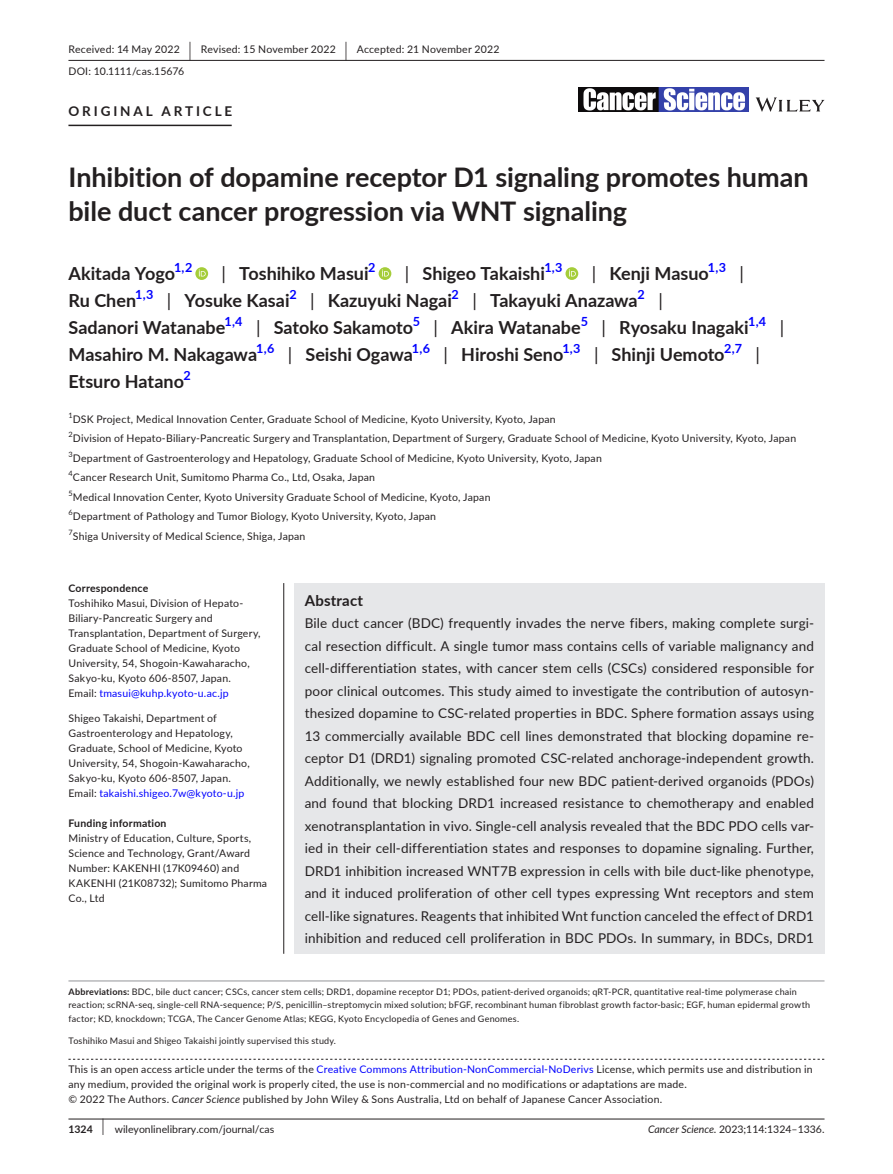
<style>
.page{position:relative;width:893px;height:1174px;background:#fff}
.page>*{position:absolute;margin:0;border:0;box-sizing:border-box;transform-origin:0 0}
.t1{font:700 27px/34.5px "Lato";letter-spacing:-.005em;color:#231f20}
.t2{font:700 18px "Lato";color:#231f20}
.t3{font:18px "Lato";color:#231f20}
.t4{font:700 15px "Lato";letter-spacing:.015em;color:#231f20}
.t5{font:13.5px/22.5px "Lato";letter-spacing:.01em;color:#231f20;text-align:justify}
.t6{font:700 13.5px "Lato";letter-spacing:.215em;color:#231f20}
.t7{font:700 12.6px "Lato";color:#00f}
.t8{font:10.5px/15px "Lato";letter-spacing:.02em;color:#231f20}
.t9{font:10.5px "Lato";color:#231f20}
.t10{font:700 10.5px "Lato";letter-spacing:.02em;color:#231f20}
.t11{font:9px/13.5px "Lato";letter-spacing:.025em;color:#231f20}
.s1{font-size:19.65px}
.s2{font-weight:400}
.s3{color:#00f}
.s4{font-weight:700}
.s5{font-style:italic}
.s6{font-size:17.4px}
</style>
<div class="page">
<hr style="left:68px;top:1118px;width:756px;height:1px;background:#231f20">
<svg style="left:756px;top:97px;width:68px;height:15px"></svg>
<img style="left:578px;top:88px;width:170px;height:24px">
<hr style="left:68px;top:60px;width:756px;height:1px;background:#231f20">
<hr style="left:68px;top:125px;width:164px;height:1px;background:#231f20">
<svg style="left:195px;top:267px;width:13px;height:13px"></svg>
<svg style="left:199px;top:269px;width:7px;height:7px"></svg>
<svg style="left:379px;top:267px;width:12px;height:13px"></svg>
<svg style="left:382px;top:269px;width:7px;height:7px"></svg>
<svg style="left:565px;top:267px;width:13px;height:13px"></svg>
<svg style="left:569px;top:269px;width:7px;height:7px"></svg>
<svg style="left:68px;top:1058px;width:756px;height:1px"></svg>
<hr style="left:68px;top:980px;width:756px;height:1px;background:#939598">
<div style="left:294px;top:583px;width:530px;height:370px;background:#e6e7e9"></div>
<hr style="left:283px;top:583px;width:1px;height:370px;background:#231f20">
<p class="t8" style="left:68px;top:38px;width:433px;line-height:21.8px">Received: 14 May 2022 <span class="s1">|</span> Revised: 15 November 2022 <span class="s1">|</span> Accepted: 21 November 2022<br>DOI: 10.1111/cas.15676</p>
<p class="t6" style="left:68px;top:101px;width:165px">ORIGINAL ARTICLE</p>
<h1 class="t1" style="left:68px;top:159px;width:742px">Inhibition of dopamine receptor D1 signaling promotes human bile duct cancer progression via WNT signaling</h1>
<h2 class="t2" style="left:68px;top:260px;width:108px">Akitada Yogo</h2>
<p class="t7" style="left:174px;top:258px;width:20px">1,2</p>
<h2 class="t2" style="left:222px;top:260px;width:148px"><span class="s2">|</span> Toshihiko Masui</h2>
<p class="t7" style="left:368px;top:258px;width:9px">2</p>
<h2 class="t2" style="left:405px;top:260px;width:142px"><span class="s2">|</span> Shigeo Takaishi</h2>
<p class="t7" style="left:544px;top:258px;width:20px">1,3</p>
<h2 class="t2" style="left:592px;top:260px;width:119px"><span class="s2">|</span> Kenji Masuo</h2>
<p class="t7" style="left:708px;top:258px;width:20px">1,3</p>
<h2 class="t3" style="left:739px;top:260px;width:6px">|</h2>
<h2 class="t2" style="left:68px;top:287px;width:69px">Ru Chen</h2>
<p class="t7" style="left:135px;top:285px;width:20px">1,3</p>
<h2 class="t2" style="left:167px;top:287px;width:124px"><span class="s2">|</span> Yosuke Kasai</h2>
<p class="t7" style="left:289px;top:285px;width:9px">2</p>
<h2 class="t2" style="left:310px;top:287px;width:143px"><span class="s2">|</span> Kazuyuki Nagai</h2>
<p class="t7" style="left:452px;top:285px;width:9px">2</p>
<h2 class="t2" style="left:472px;top:287px;width:167px"><span class="s2">|</span> Takayuki Anazawa</h2>
<p class="t7" style="left:638px;top:285px;width:9px">2</p>
<h2 class="t3" style="left:658px;top:287px;width:6px">|</h2>
<h2 class="t2" style="left:68px;top:314px;width:158px">Sadanori Watanabe</h2>
<p class="t7" style="left:225px;top:312px;width:19px">1,4</p>
<h2 class="t2" style="left:256px;top:314px;width:158px"><span class="s2">|</span> Satoko Sakamoto</h2>
<p class="t7" style="left:413px;top:312px;width:9px">5</p>
<h2 class="t2" style="left:434px;top:314px;width:149px"><span class="s2">|</span> Akira Watanabe</h2>
<p class="t7" style="left:581px;top:312px;width:9px">5</p>
<h2 class="t2" style="left:601px;top:314px;width:149px"><span class="s2">|</span> Ryosaku Inagaki</h2>
<p class="t7" style="left:748px;top:312px;width:19px">1,4</p>
<h2 class="t3" style="left:780px;top:314px;width:6px">|</h2>
<h2 class="t2" style="left:68px;top:341px;width:190px">Masahiro M. Nakagawa</h2>
<p class="t7" style="left:256px;top:339px;width:20px">1,6</p>
<h2 class="t2" style="left:288px;top:341px;width:127px"><span class="s2">|</span> Seishi Ogawa</h2>
<p class="t7" style="left:412px;top:339px;width:20px">1,6</p>
<h2 class="t2" style="left:444px;top:341px;width:121px"><span class="s2">|</span> Hiroshi Seno</h2>
<p class="t7" style="left:562px;top:339px;width:20px">1,3</p>
<h2 class="t2" style="left:594px;top:341px;width:132px"><span class="s2">|</span> Shinji Uemoto</h2>
<p class="t7" style="left:724px;top:339px;width:19px">2,7</p>
<h2 class="t3" style="left:756px;top:341px;width:6px">|</h2>
<h2 class="t2" style="left:68px;top:368px;width:117px">Etsuro Hatano</h2>
<p class="t7" style="left:184px;top:366px;width:9px">2</p>
<p class="t8" style="left:68px;top:408px;width:729px;line-height:19.5px"><sup>1</sup>DSK Project, Medical Innovation Center, Graduate School of Medicine, Kyoto University, Kyoto, Japan<br><sup>2</sup>Division of Hepato-Biliary-Pancreatic Surgery and Transplantation, Department of Surgery, Graduate School of Medicine, Kyoto University, Kyoto, Japan <sup>3</sup>Department of Gastroenterology and Hepatology, Graduate School of Medicine, Kyoto University, Kyoto, Japan<br><sup>4</sup>Cancer Research Unit, Sumitomo Pharma Co., Ltd, Osaka, Japan<br><sup>5</sup>Medical Innovation Center, Kyoto University Graduate School of Medicine, Kyoto, Japan<br><sup>6</sup>Department of Pathology and Tumor Biology, Kyoto University, Kyoto, Japan<br><sup>7</sup>Shiga University of Medical Science, Shiga, Japan</p>
<p class="t10" style="left:68px;top:580px;width:81px">Correspondence</p>
<p class="t8" style="left:68px;top:595px;width:194px">Toshihiko Masui, Division of Hepato-Biliary-Pancreatic Surgery and Transplantation, Department of Surgery, Graduate School of Medicine, Kyoto University, 54, Shogoin-Kawaharacho, Sakyo-ku, Kyoto 606-8507, Japan.<br>Email: <span class="s3">tmasui@kuhp.kyoto-u.ac.jp</span></p>
<p class="t8" style="left:68px;top:710px;width:183px">Shigeo Takaishi, Department of Gastroenterology and Hepatology, Graduate, School of Medicine, Kyoto University, 54, Shogoin-Kawaharacho, Sakyo-ku, Kyoto 606-8507, Japan.<br>Email: <span class="s3">takaishi.shigeo.7w@kyoto-u.jp</span></p>
<p class="t10" style="left:68px;top:815px;width:100px">Funding information</p>
<p class="t8" style="left:68px;top:830px;width:200px">Ministry of Education, Culture, Sports,<br>Science and Technology, Grant/Award<br>Number: KAKENHI (17K09460) and<br>KAKENHI (21K08732); Sumitomo Pharma<br>Co., Ltd</p>
<h3 class="t4" style="left:305px;top:589px;width:60px">Abstract</h3>
<p class="t5" style="left:305px;top:611px;width:511px">Bile duct cancer (BDC) frequently invades the nerve fibers, making complete surgi&shy;cal resection difficult. A single tumor mass contains cells of variable malignancy and cell-differentiation states, with cancer stem cells (CSCs) considered responsible for poor clinical outcomes. This study aimed to investigate the contribution of autosyn&shy;thesized dopamine to CSC-related properties in BDC. Sphere formation assays using 13 commercially available BDC cell lines demonstrated that blocking dopamine re&shy;ceptor D1 (DRD1) signaling promoted CSC-related anchorage-independent growth.<br>Additionally, we newly established four new BDC patient-derived organoids (PDOs) and found that blocking DRD1 increased resistance to chemotherapy and enabled xenotransplantation in vivo. Single-cell analysis revealed that the BDC PDO cells var&shy;ied in their cell-differentiation states and responses to dopamine signaling. Further, DRD1 inhibition increased WNT7B expression in cells with bile duct-like phenotype, and it induced proliferation of other cell types expressing Wnt receptors and stem cell-like signatures. Reagents that inhibited Wnt function canceled the effect of DRD1 inhibition and reduced cell proliferation in BDC PDOs. In summary, in BDCs, DRD1</p>
<p class="t11" style="left:68px;top:984px;width:743px"><span class="s4">Abbreviations:</span> BDC, bile duct cancer; CSCs, cancer stem cells; DRD1, dopamine receptor D1; PDOs, patient-derived organoids; qRT-PCR, quantitative real-time polymerase chain reaction; scRNA-seq, single-cell RNA-sequence; P/S, penicillin–streptomycin mixed solution; bFGF, recombinant human fibroblast growth factor-basic; EGF, human epidermal growth factor; KD, knockdown; TCGA, The Cancer Genome Atlas; KEGG, Kyoto Encyclopedia of Genes and Genomes.</p>
<p class="t11" style="left:68px;top:1033px;width:269px">Toshihiko Masui and Shigeo Takaishi jointly supervised this study.</p>
<p class="t8" style="left:68px;top:1061px;width:746px">This is an open access article under the terms of the <span class="s3">Creative Commons Attribution-NonCommercial-NoDerivs</span> License, which permits use and distribution in any medium, provided the original work is properly cited, the use is non-commercial and no modifications or adaptations are made.<br>© 2022 The Authors. <span class="s5">Cancer Science</span> published by John Wiley &amp; Sons Australia, Ltd on behalf of Japanese Cancer Association.</p>
<p class="t9" style="left:68px;top:1121px;width:207px"><span class="s4">1324</span> <span class="s6">|</span> wileyonlinelibrary.com/journal/cas</p>
<p class="t9" style="left:648px;top:1121px;width:178px"><span class="s5">Cancer Science.</span> 2023;114:1324–1336.</p>
</div>
